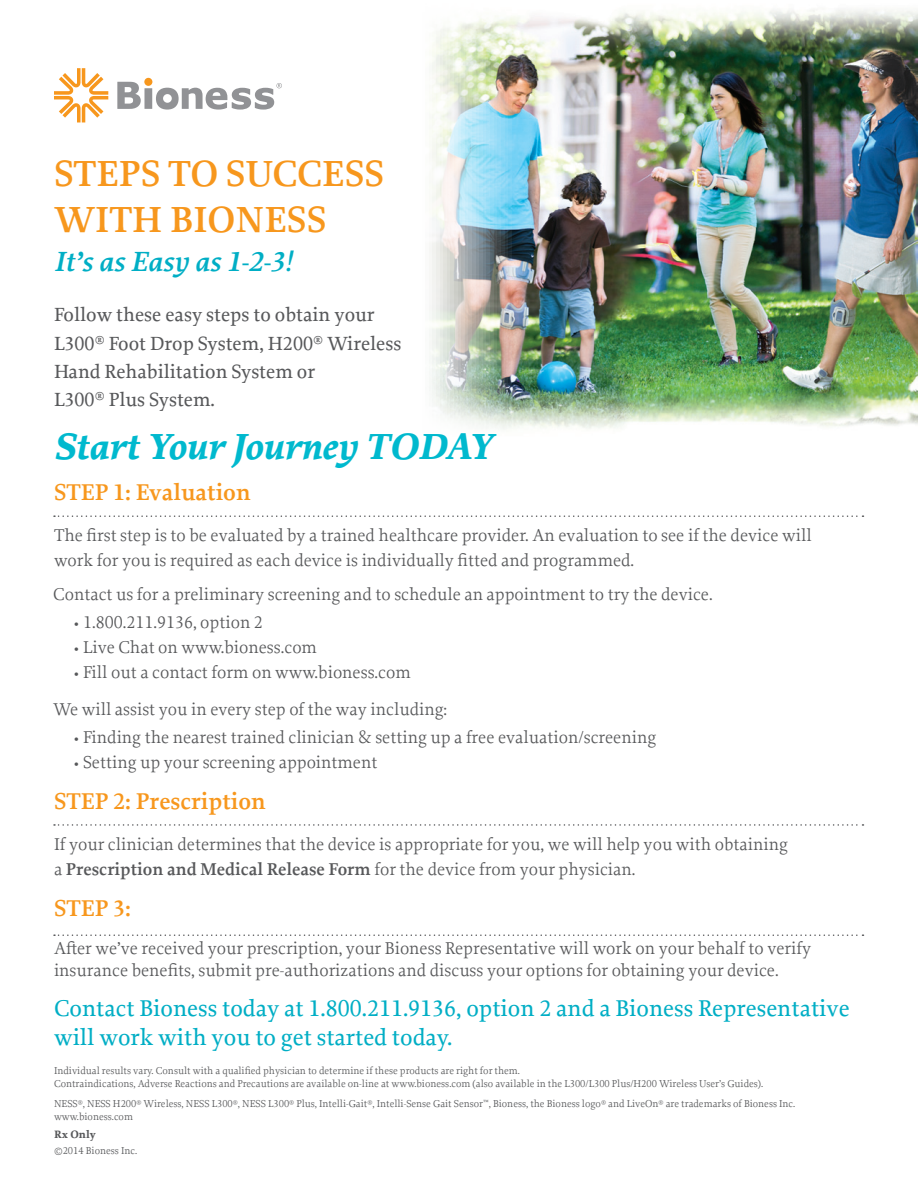
<style>
.page{position:relative;width:918px;height:1188px;background:#fff}
.page>*{position:absolute;margin:0;border:0;box-sizing:border-box;transform-origin:0 0}
.t1{font:600 38.25px/45.8px "Proforma";color:#f7971d}
.t2{font:italic 700 38.25px "Proforma";color:#00b9ce}
.t3{font:italic 600 29.25px "Proforma";color:#00aec5}
.t4{font:500 24px/28.8px "Proforma";color:#00aec5}
.t5{font:600 24px "Proforma";color:#f7971d}
.t6{font:500 20.1px/28.2px "Proforma";color:#57585a}
.t7{font:18px/25.2px "Proforma";color:#57585a}
.t8{font:18px "Proforma Book SC";color:#57585a}
.t9{font:700 11.25px "Proforma";color:#57585a}
.t10{font:10.5px/12.6px "Proforma";color:#57585a}
.s1{font-family:"Proforma Semibold Italic SC";font-weight:400;font-style:normal}
.s2{font-family:"Proforma Medium SC";font-weight:400}
.s3{font-family:"Proforma Semibold SC";font-weight:400}
.s4{font-family:"Proforma"}
.s5{font-weight:600}
.s6{font-family:"Proforma Book SC"}
</style>
<div class="page">
<img style="left:429px;top:10px;width:489px;height:420px">
<svg style="left:117px;top:82px;width:24px;height:27px"></svg>
<div style="left:144px;top:78px;width:8px;height:8px;background:#f7971d;border-radius:50%"></div>
<div style="left:144px;top:88px;width:8px;height:21px;background:#919295"></div>
<svg style="left:156px;top:83px;width:126px;height:27px"></svg>
<svg style="left:54px;top:68px;width:54px;height:54px"></svg>
<svg style="left:54px;top:934px;width:809px;height:2px"></svg>
<svg style="left:54px;top:824px;width:809px;height:2px"></svg>
<svg style="left:54px;top:515px;width:809px;height:2px"></svg>
<p class="t1" style="left:54px;top:152px;width:332px">STEPS TO SUCCESS<br>WITH BIONESS</p>
<p class="t3" style="left:54px;top:245px;width:240px">It’s as Easy as <span class="s1">1-2-3!</span></p>
<p class="t6" style="left:54px;top:301px;width:349px">Follow these easy steps to obtain your<br>L<span class="s2">300</span><sup>®</sup> Foot Drop System, H<span class="s2">200</span><sup>®</sup> Wireless<br>Hand Rehabilitation System or<br>L<span class="s2">300</span><sup>®</sup> Plus System.</p>
<p class="t2" style="left:54px;top:424px;width:440px">Start Your Journey TODAY</p>
<p class="t5" style="left:54px;top:478px;width:198px">STEP <span class="s3">1</span>: Evaluation</p>
<p class="t7" style="left:54px;top:523px;width:759px">The first step is to be evaluated by a trained healthcare provider. An evaluation to see if the device will work for you is required as each device is individually fitted and programmed.</p>
<p class="t7" style="left:53px;top:582px;width:661px">Contact us for a preliminary screening and to schedule an appointment to try the device.</p>
<p class="t8" style="left:74px;top:612px;width:191px"><span class="s4">•</span> 1.800.211.9136<span class="s4">, option</span> 2</p>
<p class="t7" style="left:74px;top:635px;width:245px">• Live Chat on www.bioness.com</p>
<p class="t7" style="left:74px;top:660px;width:339px">• Fill out a contact form on www.bioness.com</p>
<p class="t7" style="left:53px;top:697px;width:395px">We will assist you in every step of the way including:</p>
<p class="t7" style="left:74px;top:725px;width:584px">• Finding the nearest trained clinician &amp; setting up a free evaluation/screening</p>
<p class="t7" style="left:74px;top:750px;width:305px">• Setting up your screening appointment</p>
<p class="t5" style="left:54px;top:787px;width:214px">STEP <span class="s3">2</span>: Prescription</p>
<p class="t7" style="left:54px;top:832px;width:735px">If your clinician determines that the device is appropriate for you, we will help you with obtaining a <span class="s5">Prescription and Medical Release Form</span> for the device from your physician.</p>
<p class="t5" style="left:54px;top:895px;width:79px">STEP <span class="s3">3</span>:</p>
<p class="t7" style="left:54px;top:938px;width:759px;line-height:21.6px">After we’ve received your prescription, your Bioness Representative will work on your behalf to verify insurance benefits, submit pre-authorizations and discuss your options for obtaining your device.</p>
<p class="t4" style="left:54px;top:995px;width:797px">Contact Bioness today at <span class="s2">1.800.211.9136</span>, option <span class="s2">2</span> and a Bioness Representative will work with you to get started today.</p>
<p class="t10" style="left:54px;top:1065px;width:711px">Individual results vary. Consult with a qualified physician to determine if these products are right for them.<br>Contraindications, Adverse Reactions and Precautions are available on-line at www.bioness.com (also available in the L<span class="s6">300/L300</span> Plus/<span class="s6">H200</span> Wireless User’s Guides).</p>
<p class="t10" style="left:54px;top:1098px;width:743px">NESS<sup>®</sup>, NESS H<span class="s6">200</span><sup>®</sup> Wireless, NESS L<span class="s6">300</span><sup>®</sup>, NESS L<span class="s6">300</span><sup>®</sup> Plus, Intelli-Gait<sup>®</sup>, Intelli-Sense Gait Sensor<sup>™</sup>, Bioness, the Bioness logo<sup>®</sup> and LiveOn<sup>®</sup> are trademarks of Bioness Inc. www.bioness.com</p>
<p class="t9" style="left:54px;top:1128px;width:43px">Rx Only</p>
<p class="t10" style="left:54px;top:1145px;width:85px">©<span class="s6">2014</span> Bioness Inc.</p>
</div>
